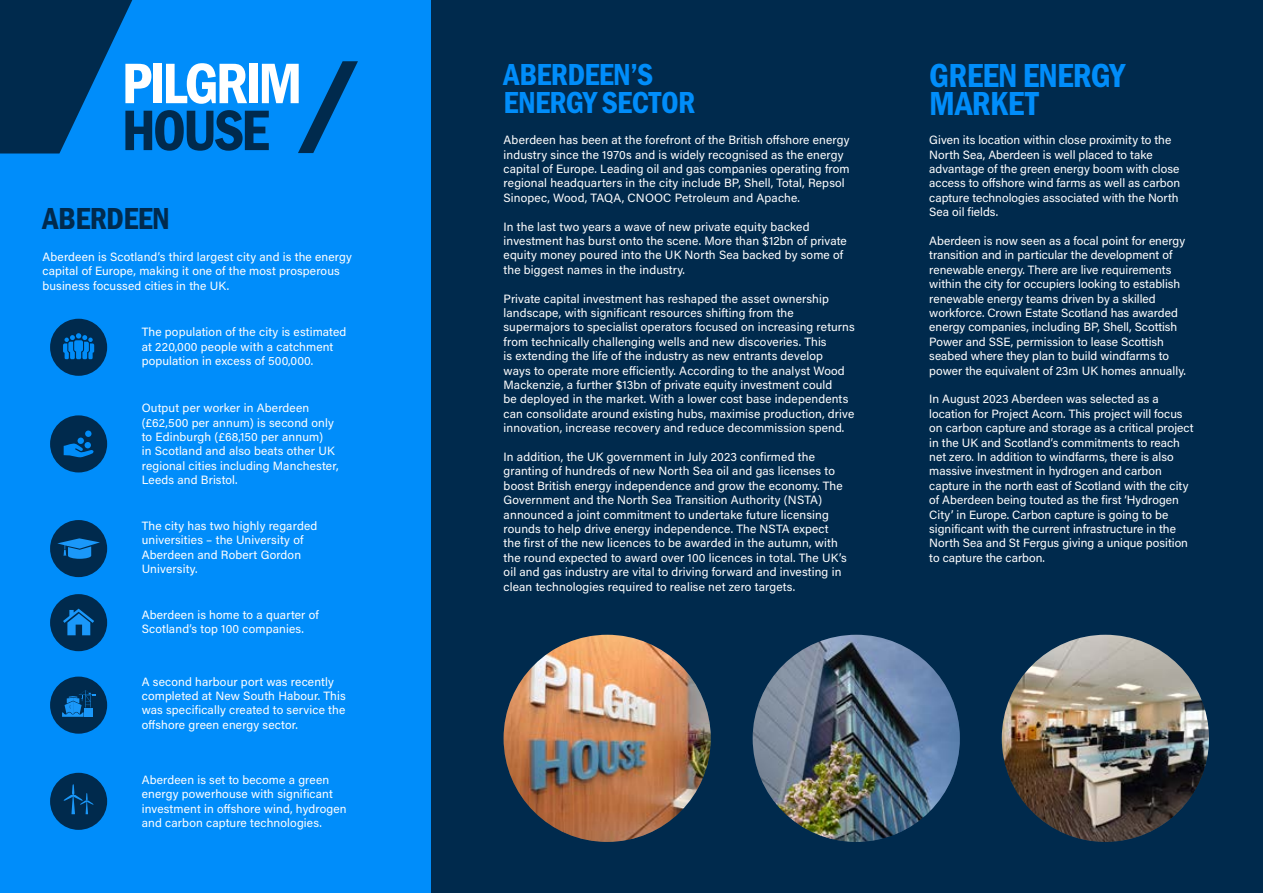
<style>
.page{position:relative;width:1263px;height:893px;background:#fff}
.page>*{position:absolute;margin:0;border:0;box-sizing:border-box;transform-origin:0 0}
.t1{font:59.1px/47px "Franklin Gothic URW Con Dem";letter-spacing:-.05em;color:#fff}
.t2{font:34.5px/28.5px "Franklin Gothic URW Con Dem";letter-spacing:-.02em;color:#008dfa}
.t3{font:31.5px/28.5px "Franklin Gothic URW Con Dem";letter-spacing:-.02em;color:#008dfa}
.t4{font:31.5px "Franklin Gothic URW Con Dem";letter-spacing:-.02em;color:#002a4d}
.t5{font:12px/14.4px "Acumin Variable Concept";letter-spacing:.01em;color:#fff}
.s1{color:#002a4d}
</style>
<div class="page">
<div style="left:431px;top:0;width:832px;height:893px;background:#002a4d"></div>
<div style="left:0;top:0;width:431px;height:893px;background:#008dfa"></div>
<img style="left:504px;top:635px;width:207px;height:207px;border-radius:104px">
<img style="left:753px;top:635px;width:207px;height:207px;border-radius:104px">
<img style="left:1002px;top:635px;width:207px;height:207px;border-radius:104px">
<div style="left:50px;top:520px;width:57px;height:57px;background:#002a4d;border-radius:50%"></div>
<div style="left:50px;top:415px;width:57px;height:57px;background:#002a4d;border-radius:50%"></div>
<div style="left:50px;top:319px;width:57px;height:57px;background:#002a4d;border-radius:50%"></div>
<div style="left:50px;top:594px;width:57px;height:57px;background:#002a4d;border-radius:50%"></div>
<div style="left:50px;top:677px;width:57px;height:57px;background:#002a4d;border-radius:50%"></div>
<div style="left:50px;top:773px;width:57px;height:57px;background:#002a4d;border-radius:50%"></div>
<svg style="left:57px;top:538px;width:43px;height:21px"></svg>
<svg style="left:62px;top:690px;width:33px;height:27px"></svg>
<svg style="left:64px;top:784px;width:30px;height:30px"></svg>
<svg style="left:63px;top:333px;width:31px;height:26px"></svg>
<svg style="left:64px;top:431px;width:30px;height:26px"></svg>
<svg style="left:63px;top:609px;width:31px;height:26px"></svg>
<svg style="left:0;top:0;width:132px;height:153px"></svg>
<h1 class="t1" style="left:122px;top:57px;width:239px">PILGRIM<br><span class="s1">HOUSE</span> <sup>/</sup></h1>
<h3 class="t4" style="left:43px;top:198px;width:129px">ABERDEEN</h3>
<p class="t5" style="left:43px;top:249px;width:311px">Aberdeen is Scotland’s third largest city and is the energy capital of Europe, making it one of the most prosperous business focussed cities in the UK.</p>
<p class="t5" style="left:142px;top:325px;width:206px">The population of the city is estimated at 220,000 people with a catchment population in excess of 500,000.</p>
<p class="t5" style="left:142px;top:400px;width:198px">Output per worker in Aberdeen (£62,500 per annum) is second only to Edinburgh (£68,150 per annum)<br>in Scotland and also beats other UK regional cities including Manchester,<br>Leeds and Bristol.</p>
<p class="t5" style="left:142px;top:518px;width:177px">The city has two highly regarded universities – the University of<br>Aberdeen and Robert Gordon<br>University.</p>
<p class="t5" style="left:142px;top:607px;width:179px">Aberdeen is home to a quarter of<br>Scotland’s top 100 companies.</p>
<p class="t5" style="left:142px;top:674px;width:205px">A second harbour port was recently completed at New South Habour. This was specifically created to service the offshore green energy sector.</p>
<p class="t5" style="left:142px;top:772px;width:206px">Aberdeen is set to become a green energy powerhouse with significant investment in offshore wind, hydrogen and carbon capture technologies.</p>
<h3 class="t3" style="left:504px;top:59px;width:193px">ABERDEEN’S<br>ENERGY SECTOR</h3>
<h2 class="t2" style="left:929px;top:60px;width:197px">GREEN ENERGY<br>MARKET</h2>
<p class="t5" style="left:504px;top:132px;width:348px">Aberdeen has been at the forefront of the British offshore energy industry since the 1970s and is widely recognised as the energy capital of Europe. Leading oil and gas companies operating from regional headquarters in the city include BP, Shell, Total, Repsol Sinopec, Wood, TAQA, CNOOC Petroleum and Apache.</p>
<p class="t5" style="left:503px;top:219px;width:345px">In the last two years a wave of new private equity backed investment has burst onto the scene. More than $12bn of private equity money poured into the UK North Sea backed by some of the biggest names in the industry.</p>
<p class="t5" style="left:503px;top:291px;width:353px">Private capital investment has reshaped the asset ownership landscape, with significant resources shifting from the supermajors to specialist operators focused on increasing returns from technically challenging wells and new discoveries. This<br>is extending the life of the industry as new entrants develop<br>ways to operate more efficiently. According to the analyst Wood Mackenzie, a further $13bn of private equity investment could<br>be deployed in the market. With a lower cost base independents can consolidate around existing hubs, maximise production, drive innovation, increase recovery and reduce decommission spend.</p>
<p class="t5" style="left:504px;top:449px;width:345px">In addition, the UK government in July 2023 confirmed the granting of hundreds of new North Sea oil and gas licenses to boost British energy independence and grow the economy. The Government and the North Sea Transition Authority (NSTA) announced a joint commitment to undertake future licensing rounds to help drive energy independence. The NSTA expect the first of the new licences to be awarded in the autumn, with the round expected to award over 100 licences in total. The UK’s oil and gas industry are vital to driving forward and investing in clean technologies required to realise net zero targets.</p>
<p class="t5" style="left:929px;top:132px;width:252px">Given its location within close proximity to the North Sea, Aberdeen is well placed to take advantage of the green energy boom with close access to offshore wind farms as well as carbon capture technologies associated with the North Sea oil fields.</p>
<p class="t5" style="left:929px;top:233px;width:258px">Aberdeen is now seen as a focal point for energy transition and in particular the development of renewable energy. There are live requirements within the city for occupiers looking to establish renewable energy teams driven by a skilled workforce. Crown Estate Scotland has awarded energy companies, including BP, Shell, Scottish Power and SSE, permission to lease Scottish seabed where they plan to build windfarms to power the equivalent of 23m UK homes annually.</p>
<p class="t5" style="left:929px;top:392px;width:266px">In August 2023 Aberdeen was selected as a location for Project Acorn. This project will focus on carbon capture and storage as a critical project in the UK and Scotland’s commitments to reach net zero. In addition to windfarms, there is also massive investment in hydrogen and carbon capture in the north east of Scotland with the city of Aberdeen being touted as the first ‘Hydrogen City’ in Europe. Carbon capture is going to be significant with the current infrastructure in the North Sea and St Fergus giving a unique position to capture the carbon.</p>
</div>
